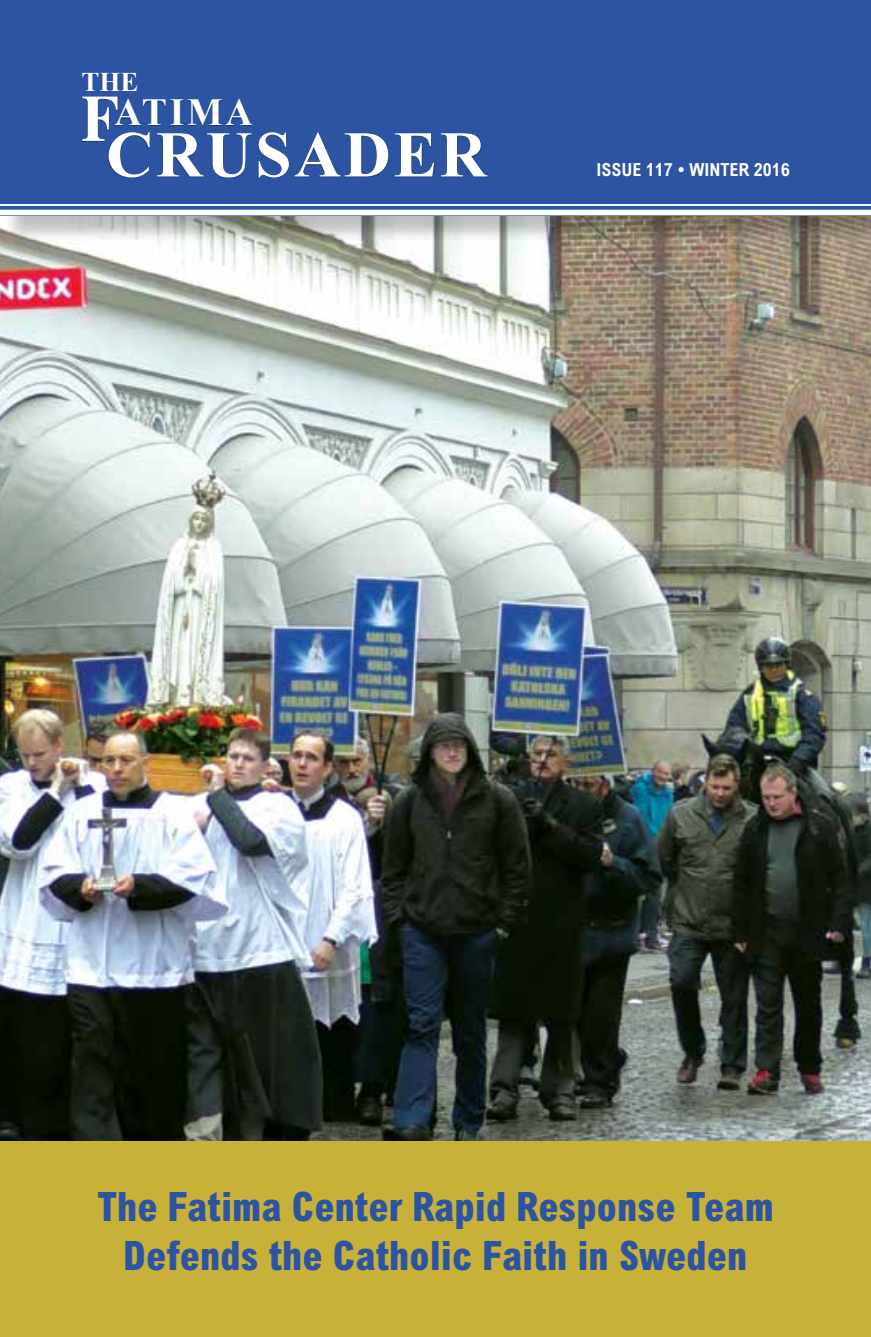
<style>
.page{position:relative;width:871px;height:1337px;background:#fff}
.page>*{position:absolute;margin:0;border:0;box-sizing:border-box;transform-origin:0 0}
.t1{font:700 65.48px "Times LT Std";color:#fff;scale:.95 1}
.t2{font:700 65.25px "Times New Roman";letter-spacing:.04em;color:#fff}
.t3{font:800 condensed 40.5px/48.6px "Arial MT Std";color:#2c54a2;text-align:center}
.t4{font:700 38.25px "Times New Roman";letter-spacing:.07em;color:#fff}
.t5{font:700 27px "Times New Roman";color:#fff}
.t6{font:700 condensed 18px "Arial MT Std";color:#fff}
</style>
<div class="page">
<img style="left:0;top:215px;width:871px;height:926px">
<div style="left:0;top:1141px;width:871px;height:195px;background:#c7b138"></div>
<div style="left:3px;top:0;width:868px;height:244px;background:#000;opacity:.25"></div>
<div style="left:0;top:0;width:871px;height:215px;background:#2c54a2"></div>
<hr style="left:0;top:204px;width:871px;height:2px;background:#fff">
<div style="left:0;top:210px;width:871px;height:5px;background:#fff"></div>
<div style="left:82px;top:96px;width:36px;height:45px;background:#000;opacity:.35"></div>
<div style="left:82px;top:72px;width:56px;height:19px;background:#000;opacity:.35"></div>
<div style="left:114px;top:99px;width:139px;height:27px;background:#000;opacity:.35"></div>
<div style="left:108px;top:132px;width:380px;height:46px;background:#000;opacity:.35"></div>
<p class="t5" style="left:81px;top:63px;width:59px">THE</p>
<p class="t4" style="left:115px;top:86px;width:140px">ATIMA</p>
<h2 class="t2" style="left:106px;top:109px;width:382px">CRUSADER</h2>
<h1 class="t1" style="left:81px;top:80px;width:41px">F</h1>
<p class="t6" style="left:596px;top:159px;width:195px">ISSUE 117 • WINTER 2016</p>
<p class="t3" style="left:97px;top:1182px;width:678px">The Fatima Center Rapid Response Team<br>Defends the Catholic Faith in Sweden</p>
</div>
